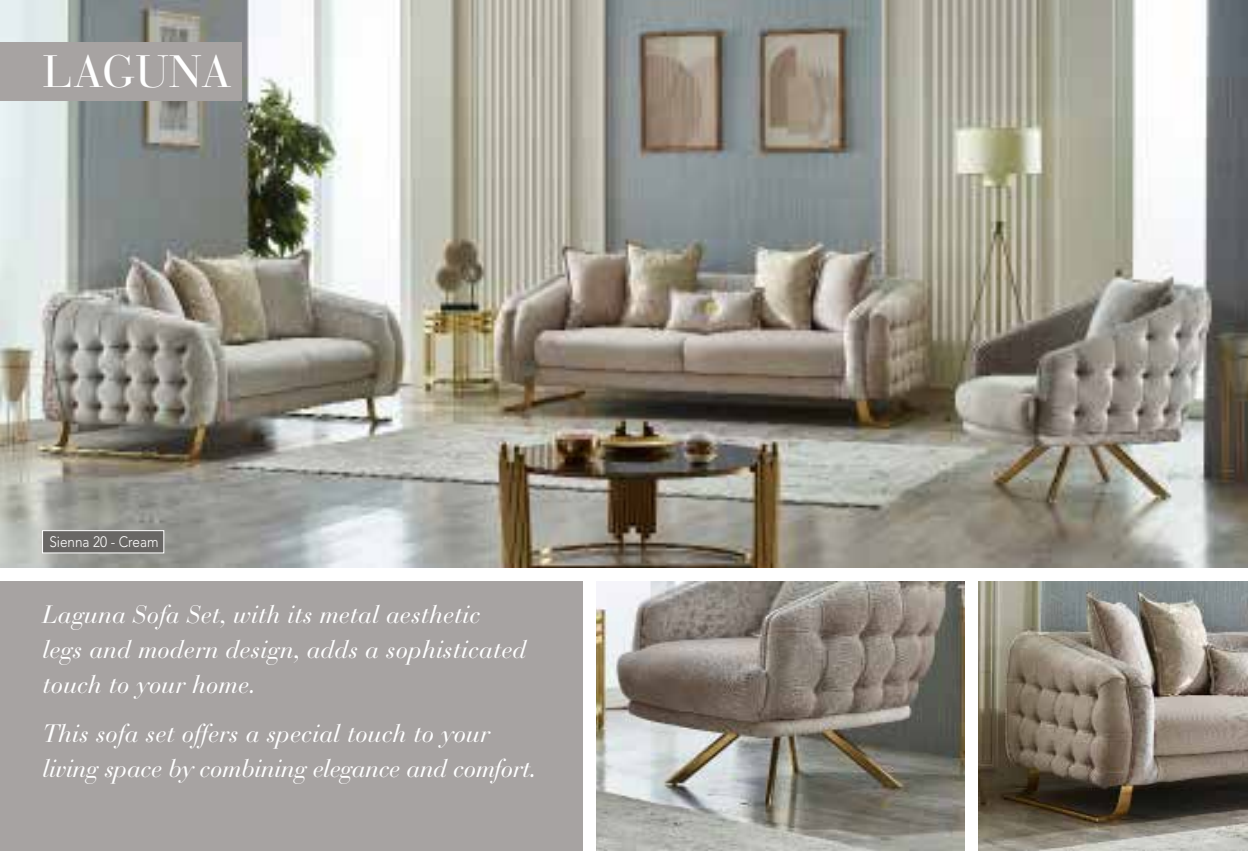
<style>
.page{position:relative;width:1248px;height:851px;background:#fff}
.page>*{position:absolute;margin:0;border:0;box-sizing:border-box;transform-origin:0 0}
.t1{font:45px "Bauer Bodoni Std";letter-spacing:.02em;color:#fff}
.t2{font:italic 25px/35px "Bauer Bodoni Std";color:#fff}
.t3{font:italic 25px/35px "Bauer Bodoni Std";letter-spacing:-.02em;color:#fff}
.t4{font:300 15px "Avenir";color:#fff;scale:.9 1}
</style>
<div class="page">
<img style="left:0;top:0;width:1247px;height:567px">
<div style="left:0;top:581px;width:582px;height:269px;background:#a7a3a2"></div>
<img style="left:978px;top:581px;width:269px;height:269px">
<img style="left:596px;top:581px;width:368px;height:269px">
<div style="left:42px;top:530px;width:122px;height:23px;background:#696765;border:1px solid #fff"></div>
<div style="left:0;top:43px;width:241px;height:58px;background:#a7a3a2"></div>
<h1 class="t1" style="left:43px;top:45px;width:190px">LAGUNA</h1>
<p class="t4" style="left:49px;top:530px;width:123px">Sienna 20 - Cream</p>
<p class="t2" style="left:43px;top:597px;width:485px">Laguna Sofa Set, with its metal aesthetic legs and modern design, adds a sophisticated touch to your home.</p>
<p class="t3" style="left:43px;top:716px;width:495px">This sofa set offers a special touch to your living space by combining elegance and comfort.</p>
</div>
